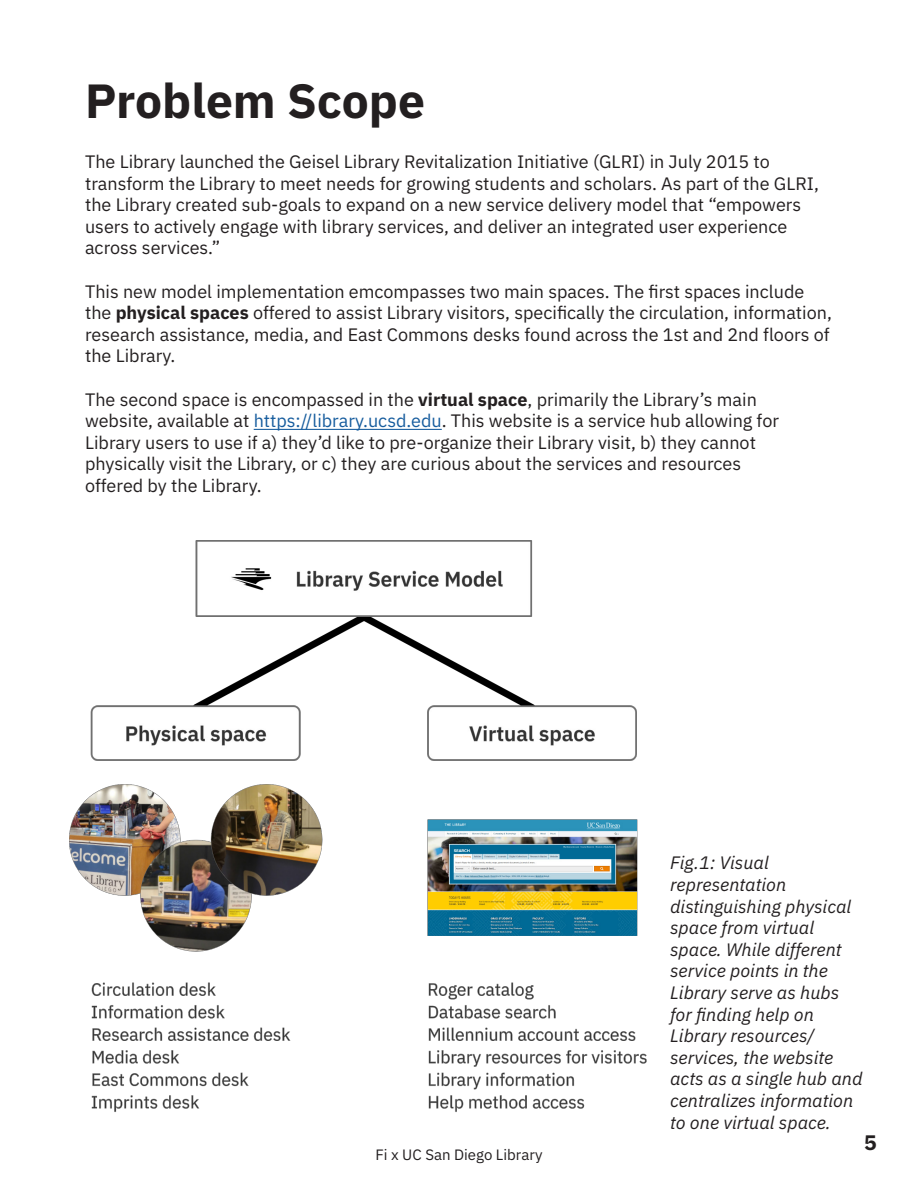
<style>
.page{position:relative;width:918px;height:1188px;background:#fff}
.page>*{position:absolute;margin:0;border:0;box-sizing:border-box;transform-origin:0 0}
.t1{font:700 48px "IBM Plex Sans";color:#231f20}
.t2{font:700 21px "IBM Plex Mono";color:#231f20}
.t3{font:18px/21.6px "IBM Plex Sans";color:#231f20}
.t4{font:italic 18px/21.6px "IBM Plex Sans";color:#231f20}
.t5{font:15px "IBM Plex Sans";color:#231f20}
.s1{font-weight:700}
.s2{color:#175d9e}
</style>
<div class="page">
<hr style="left:254px;top:429px;width:188px;height:1px;background:#175d9e">
<img style="left:69px;top:541px;width:578px;height:571px">
<p class="t1" style="left:85px;top:63px;width:341px">Problem Scope</p>
<p class="t3" style="left:85px;top:149px;width:735px">The Library launched the Geisel Library Revitalization Initiative (GLRI) in July 2015 to transform the Library to meet needs for growing students and scholars. As part of the GLRI, the Library created sub-goals to expand on a new service delivery model that “empowers users to actively engage with library services, and deliver an integrated user experience across services.”</p>
<p class="t3" style="left:85px;top:279px;width:748px">This new model implementation emcompasses two main spaces. The first spaces include the <span class="s1">physical spaces</span> offered to assist Library visitors, specifically the circulation, information, research assistance, media, and East Commons desks found across the 1st and 2nd floors of the Library.</p>
<p class="t3" style="left:85px;top:387px;width:673px">The second space is encompassed in the <span class="s1">virtual space</span>, primarily the Library’s main</p>
<p class="t3" style="left:85px;top:408px;width:696px">website, available at <span class="s2">https://library.ucsd.edu</span>. This website is a service hub allowing for<br>Library users to use if a) they’d like to pre-organize their Library visit, b) they cannot</p>
<p class="t3" style="left:85px;top:452px;width:658px">physically visit the Library, or c) they are curious about the services and resources</p>
<p class="t3" style="left:85px;top:473px;width:178px">offered by the Library.</p>
<p class="t5" style="left:375px;top:1143px;width:169px">Fi x UC San Diego Library</p>
<p class="t4" style="left:670px;top:851px;width:194px">Fig.1: Visual representation distinguishing physical space from virtual space. While different service points in the<br>Library serve as hubs for finding help on<br>Library resources/ services, the website acts as a single hub and centralizes information to one virtual space.</p>
<p class="t2" style="left:864px;top:1126px;width:14px">5</p>
</div>
